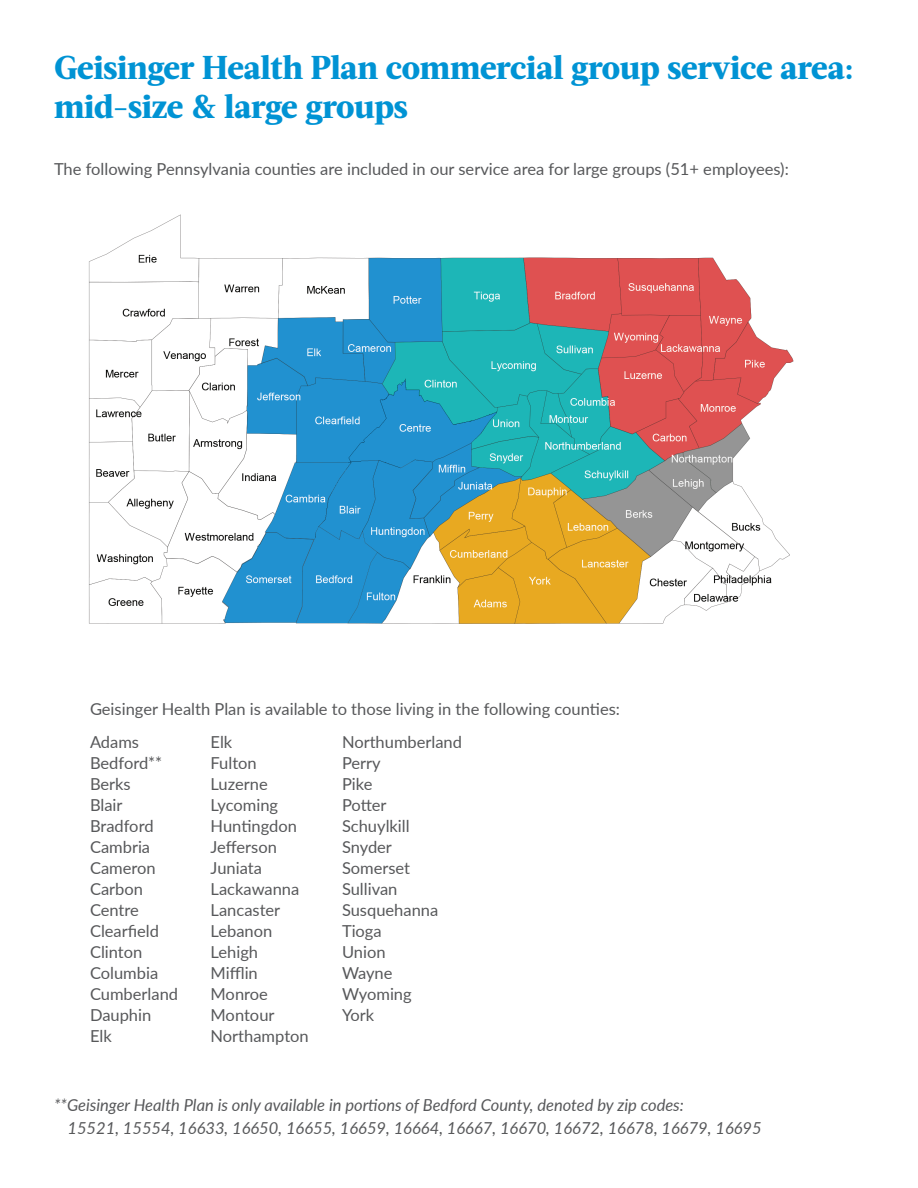
<style>
.page{position:relative;width:918px;height:1188px;background:#fff}
.page>*{position:absolute;margin:0;border:0;box-sizing:border-box;transform-origin:0 0}
.t1{font:800 33px/39px "Acta";letter-spacing:-.01em;color:#0093d4}
.Page_header{font:16.5px "Lato";color:#57585a}
.Page_header-2{font:italic 16.5px "Lato";color:#57585a}
</style>
<div class="page">
<img style="left:88px;top:214px;width:706px;height:410px">
<p class="t1" style="left:54px;top:48px;width:801px">Geisinger Health Plan commercial group service area: mid-size &amp; large groups</p>
<p class="Page_header" style="left:54px;top:157px;width:736px">The following Pennsylvania counties are included in our service area for large groups (51+ employees):</p>
<p class="Page_header" style="left:90px;top:697px;width:531px">Geisinger Health Plan is available to those living in the following counties:</p>
<p class="Page_header" style="left:90px;top:730px;width:51px">Adams</p>
<p class="Page_header" style="left:90px;top:751px;width:74px">Bedford**</p>
<p class="Page_header" style="left:90px;top:772px;width:42px">Berks</p>
<p class="Page_header" style="left:90px;top:793px;width:34px">Blair</p>
<p class="Page_header" style="left:90px;top:814px;width:65px">Bradford</p>
<p class="Page_header" style="left:90px;top:835px;width:62px">Cambria</p>
<p class="Page_header" style="left:90px;top:856px;width:67px">Cameron</p>
<p class="Page_header" style="left:90px;top:877px;width:55px">Carbon</p>
<p class="Page_header" style="left:90px;top:898px;width:50px">Centre</p>
<p class="Page_header" style="left:90px;top:919px;width:71px">Clearfield</p>
<p class="Page_header" style="left:90px;top:940px;width:54px">Clinton</p>
<p class="Page_header" style="left:90px;top:961px;width:70px">Columbia</p>
<p class="Page_header" style="left:90px;top:982px;width:90px">Cumberland</p>
<p class="Page_header" style="left:90px;top:1003px;width:63px">Dauphin</p>
<p class="Page_header" style="left:90px;top:1024px;width:23px">Elk</p>
<p class="Page_header" style="left:211px;top:730px;width:23px">Elk</p>
<p class="Page_header" style="left:211px;top:751px;width:48px">Fulton</p>
<p class="Page_header" style="left:211px;top:772px;width:59px">Luzerne</p>
<p class="Page_header" style="left:211px;top:793px;width:69px">Lycoming</p>
<p class="Page_header" style="left:211px;top:814px;width:88px">Huntingdon</p>
<p class="Page_header" style="left:211px;top:835px;width:68px">Jefferson</p>
<p class="Page_header" style="left:211px;top:856px;width:53px">Juniata</p>
<p class="Page_header" style="left:211px;top:877px;width:90px">Lackawanna</p>
<p class="Page_header" style="left:211px;top:898px;width:71px">Lancaster</p>
<p class="Page_header" style="left:211px;top:919px;width:63px">Lebanon</p>
<p class="Page_header" style="left:211px;top:940px;width:49px">Lehigh</p>
<p class="Page_header" style="left:211px;top:961px;width:49px">Mifflin</p>
<p class="Page_header" style="left:211px;top:982px;width:59px">Monroe</p>
<p class="Page_header" style="left:211px;top:1003px;width:65px">Montour</p>
<p class="Page_header" style="left:211px;top:1024px;width:100px">Northampton</p>
<p class="Page_header" style="left:342px;top:730px;width:122px">Northumberland</p>
<p class="Page_header" style="left:342px;top:751px;width:40px">Perry</p>
<p class="Page_header" style="left:342px;top:772px;width:32px">Pike</p>
<p class="Page_header" style="left:342px;top:793px;width:46px">Potter</p>
<p class="Page_header" style="left:342px;top:814px;width:69px">Schuylkill</p>
<p class="Page_header" style="left:342px;top:835px;width:52px">Snyder</p>
<p class="Page_header" style="left:342px;top:856px;width:70px">Somerset</p>
<p class="Page_header" style="left:342px;top:877px;width:57px">Sullivan</p>
<p class="Page_header" style="left:342px;top:898px;width:98px">Susquehanna</p>
<p class="Page_header" style="left:342px;top:919px;width:41px">Tioga</p>
<p class="Page_header" style="left:342px;top:940px;width:45px">Union</p>
<p class="Page_header" style="left:342px;top:961px;width:52px">Wayne</p>
<p class="Page_header" style="left:342px;top:982px;width:71px">Wyoming</p>
<p class="Page_header" style="left:342px;top:1003px;width:34px">York</p>
<p class="Page_header-2" style="left:54px;top:1094px;width:631px">**Geisinger Health Plan is only available in portions of Bedford County, denoted by zip codes:</p>
<p class="Page_header-2" style="left:67px;top:1116px;width:696px">15521, 15554, 16633, 16650, 16655, 16659, 16664, 16667, 16670, 16672, 16678, 16679, 16695</p>
</div>
